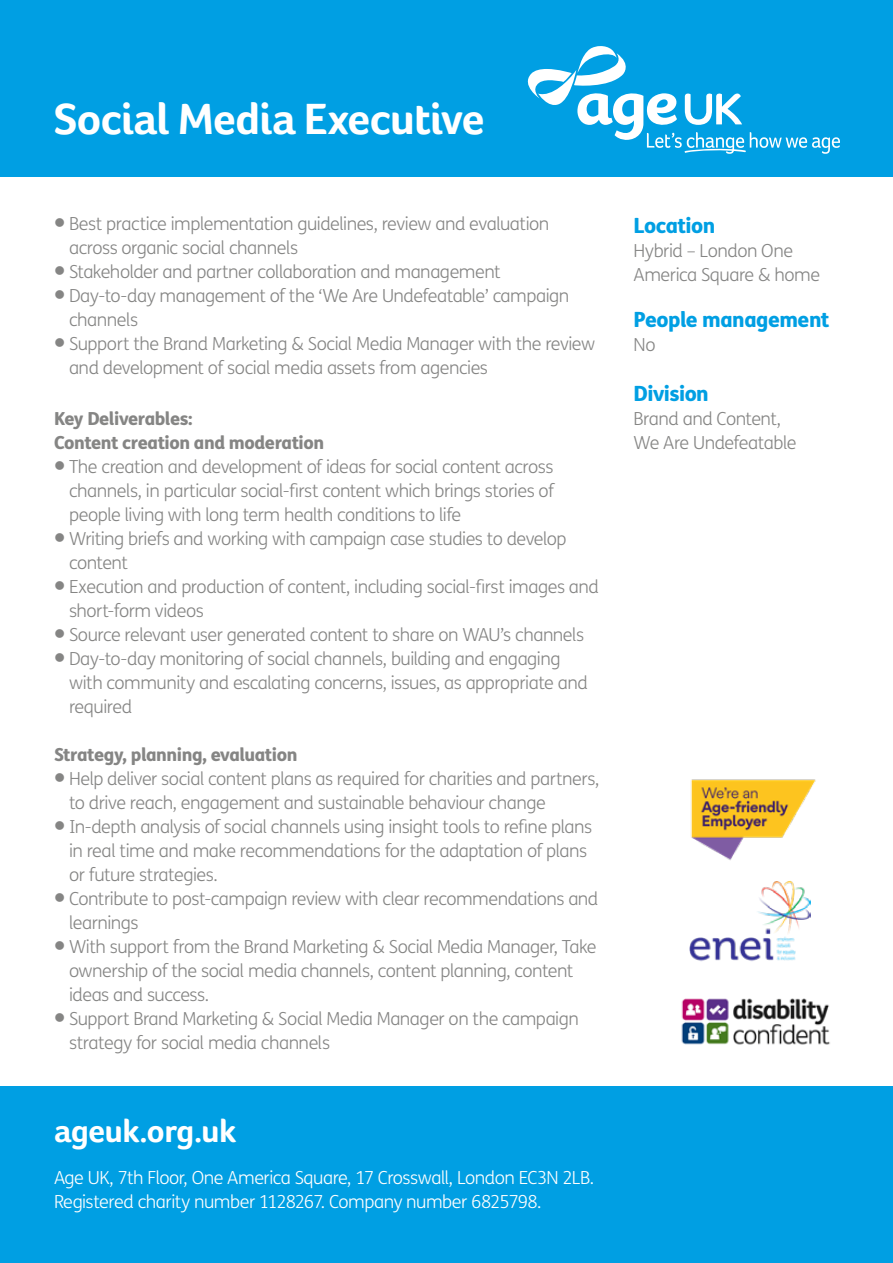
<style>
.page{position:relative;width:893px;height:1263px;background:#fff}
.page>*{position:absolute;margin:0;border:0;box-sizing:border-box;transform-origin:0 0}
.t1{font:700 45px "Foco Age UK";letter-spacing:-.02em;color:#fff}
.t2{font:700 33px "Foco Age UK";letter-spacing:-.02em;color:#fff}
.t3{font:800 21px "FS Me";letter-spacing:-.025em;color:#009fe3}
.t4{font:300 18px/24px "FS Me";letter-spacing:-.025em;color:#858584}
.t5{font:300 18px/24px "FS Me";letter-spacing:-.03em;color:#fff}
.t6{font:800 18px/24px "FS Me";letter-spacing:-.025em;color:#858584}
</style>
<div class="page">
<div style="left:0;top:0;width:893px;height:177px;background:#009fe3"></div>
<div style="left:0;top:1086px;width:893px;height:177px;background:#009fe3"></div>
<img style="left:681px;top:998px;width:149px;height:47px">
<img style="left:689px;top:881px;width:122px;height:81px">
<img style="left:691px;top:779px;width:125px;height:82px">
<svg style="left:527px;top:46px;width:313px;height:108px"></svg>
<h1 class="t1" style="left:54px;top:92px;width:432px">Social Media Executive</h1>
<p class="t4" style="left:69px;top:212px;width:482px;text-indent:-15px">● Best practice implementation guidelines, review and evaluation across organic social channels</p>
<p class="t4" style="left:54px;top:260px;width:448px">● Stakeholder and partner collaboration and management</p>
<p class="t4" style="left:69px;top:284px;width:502px;text-indent:-15px">● Day-to-day management of the ‘We Are Undefeatable’ campaign channels</p>
<p class="t4" style="left:69px;top:332px;width:528px;text-indent:-15px">● Support the Brand Marketing &amp; Social Media Manager with the review and development of social media assets from agencies</p>
<p class="t6" style="left:54px;top:406px;width:272px">Key Deliverables:<br>Content creation and moderation</p>
<p class="t4" style="left:69px;top:455px;width:486px;text-align:justify;text-indent:-15px">● The creation and development of ideas for social content across channels, in particular social-first content which brings stories of people living with long term health conditions to life</p>
<p class="t4" style="left:69px;top:527px;width:499px;text-indent:-15px">● Writing briefs and working with campaign case studies to develop content</p>
<p class="t4" style="left:69px;top:575px;width:531px;text-indent:-15px">● Execution and production of content, including social-first images and short-form videos</p>
<p class="t4" style="left:54px;top:623px;width:532px">● Source relevant user generated content to share on WAU’s channels</p>
<p class="t4" style="left:69px;top:647px;width:520px;text-indent:-15px">● Day-to-day monitoring of social channels, building and engaging with community and escalating concerns, issues, as appropriate and required</p>
<p class="t6" style="left:54px;top:742px;width:245px">Strategy, planning, evaluation</p>
<p class="t4" style="left:69px;top:767px;width:532px;text-indent:-15px">● Help deliver social content plans as required for charities and partners, to drive reach, engagement and sustainable behaviour change</p>
<p class="t4" style="left:69px;top:815px;width:525px;text-indent:-15px">● In-depth analysis of social channels using insight tools to refine plans in real time and make recommendations for the adaptation of plans or future strategies.</p>
<p class="t4" style="left:69px;top:887px;width:531px;text-indent:-15px">● Contribute to post-campaign review with clear recommendations and learnings</p>
<p class="t4" style="left:69px;top:935px;width:529px;text-indent:-15px">● With support from the Brand Marketing &amp; Social Media Manager, Take ownership of the social media channels, content planning, content ideas and success.</p>
<p class="t4" style="left:69px;top:1007px;width:511px;text-indent:-15px">● Support Brand Marketing &amp; Social Media Manager on the campaign strategy for social media channels</p>
<h2 class="t2" style="left:54px;top:1111px;width:184px">ageuk.org.uk</h2>
<p class="t5" style="left:54px;top:1165px;width:542px">Age UK, 7th Floor, One America Square, 17 Crosswall, London EC3N 2LB.<br>Registered charity number 1128267. Company number 6825798.</p>
<p class="t3" style="left:634px;top:208px;width:83px">Location</p>
<p class="t4" style="left:634px;top:238px;width:188px">Hybrid – London One<br>America Square &amp; home</p>
<p class="t3" style="left:634px;top:303px;width:198px">People management</p>
<p class="t4" style="left:634px;top:332px;width:23px">No</p>
<p class="t3" style="left:634px;top:376px;width:77px">Division</p>
<p class="t4" style="left:634px;top:406px;width:164px">Brand and Content,<br>We Are Undefeatable</p>
</div>
